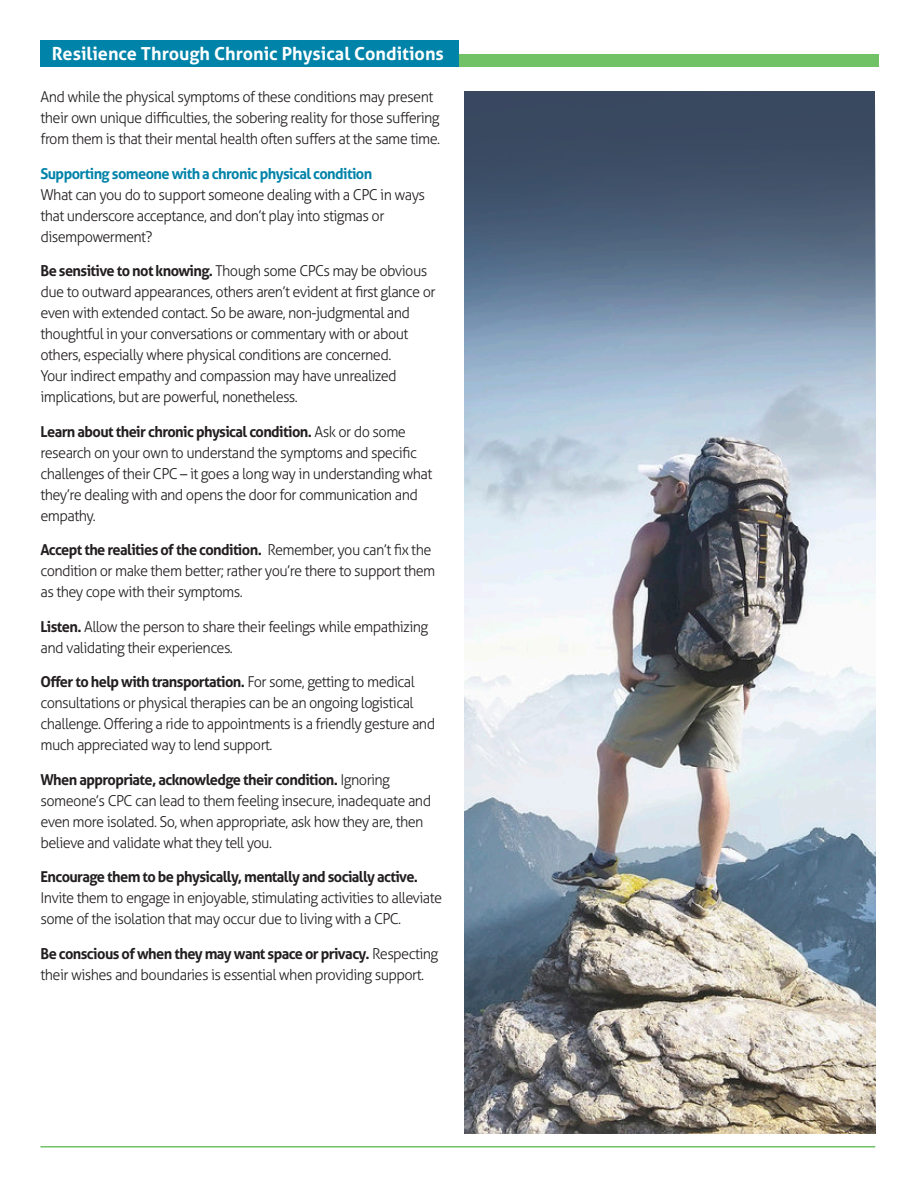
<style>
.page{position:relative;width:918px;height:1188px;background:#fff}
.page>*{position:absolute;margin:0;border:0;box-sizing:border-box;transform-origin:0 0}
.t1{font:700 18px "Aller";color:#fff}
.t2{font:300 15px/21px "Aller";letter-spacing:-.04em;color:#231f20}
.t3{font:700 15px "Aller";letter-spacing:-.04em;color:#231f20}
.t4{font:700 15px "Aller";letter-spacing:-.04em;color:#0083a9}
.s1{font-weight:700}
</style>
<div class="page">
<div style="left:313px;top:54px;width:566px;height:13px;background:#71c167"></div>
<div style="left:40px;top:40px;width:419px;height:27px;background:#0083a9"></div>
<hr style="left:40px;top:1146px;width:835px;height:2px;background:#71c167">
<img style="left:465px;top:732px;width:410px;height:401px">
<svg style="left:465px;top:91px;width:410px;height:641px;background:#8e9baa"></svg>
<p class="t1" style="left:52px;top:42px;width:394px">Resilience Through Chronic Physical Conditions</p>
<p class="t2" style="left:40px;top:87px;width:401px">And while the physical symptoms of these conditions may present their own unique difficulties, the sobering reality for those suffering from them is that their mental health often suffers at the same time.</p>
<p class="t4" style="left:40px;top:164px;width:333px">Supporting someone with a chronic physical condition</p>
<p class="t2" style="left:40px;top:184px;width:386px">What can you do to support someone dealing with a CPC in ways that underscore acceptance, and don’t play into stigmas or disempowerment?</p>
<p class="t2" style="left:40px;top:261px;width:397px"><span class="s1">Be sensitive to not knowing.</span> Though some CPCs may be obvious due to outward appearances, others aren’t evident at first glance or even with extended contact. So be aware, non-judgmental and thoughtful in your conversations or commentary with or about others, especially where physical conditions are concerned.<br>Your indirect empathy and compassion may have unrealized implications, but are powerful, nonetheless.</p>
<p class="t2" style="left:40px;top:421px;width:393px"><span class="s1">Learn about their chronic physical condition.</span> Ask or do some research on your own to understand the symptoms and specific challenges of their CPC – it goes a long way in understanding what they’re dealing with and opens the door for communication and empathy.</p>
<p class="t2" style="left:40px;top:540px;width:396px"><span class="s1">Accept the realities of the condition.</span> Remember, you can’t fix the condition or make them better; rather you’re there to support them as they cope with their symptoms.</p>
<p class="t2" style="left:40px;top:616px;width:389px"><span class="s1">Listen.</span> Allow the person to share their feelings while empathizing and validating their experiences.</p>
<p class="t2" style="left:40px;top:672px;width:396px"><span class="s1">Offer to help with transportation.</span> For some, getting to medical consultations or physical therapies can be an ongoing logistical challenge. Offering a ride to appointments is a friendly gesture and much appreciated way to lend support.</p>
<p class="t2" style="left:40px;top:769px;width:392px"><span class="s1">When appropriate, acknowledge their condition.</span> Ignoring someone’s CPC can lead to them feeling insecure, inadequate and even more isolated. So, when appropriate, ask how they are, then believe and validate what they tell you.</p>
<p class="t3" style="left:40px;top:868px;width:379px">Encourage them to be physically, mentally and socially active.</p>
<p class="t2" style="left:40px;top:888px;width:403px">Invite them to engage in enjoyable, stimulating activities to alleviate some of the isolation that may occur due to living with a CPC.</p>
<p class="t2" style="left:40px;top:943px;width:399px"><span class="s1">Be conscious of when they may want space or privacy.</span> Respecting their wishes and boundaries is essential when providing support.</p>
</div>
